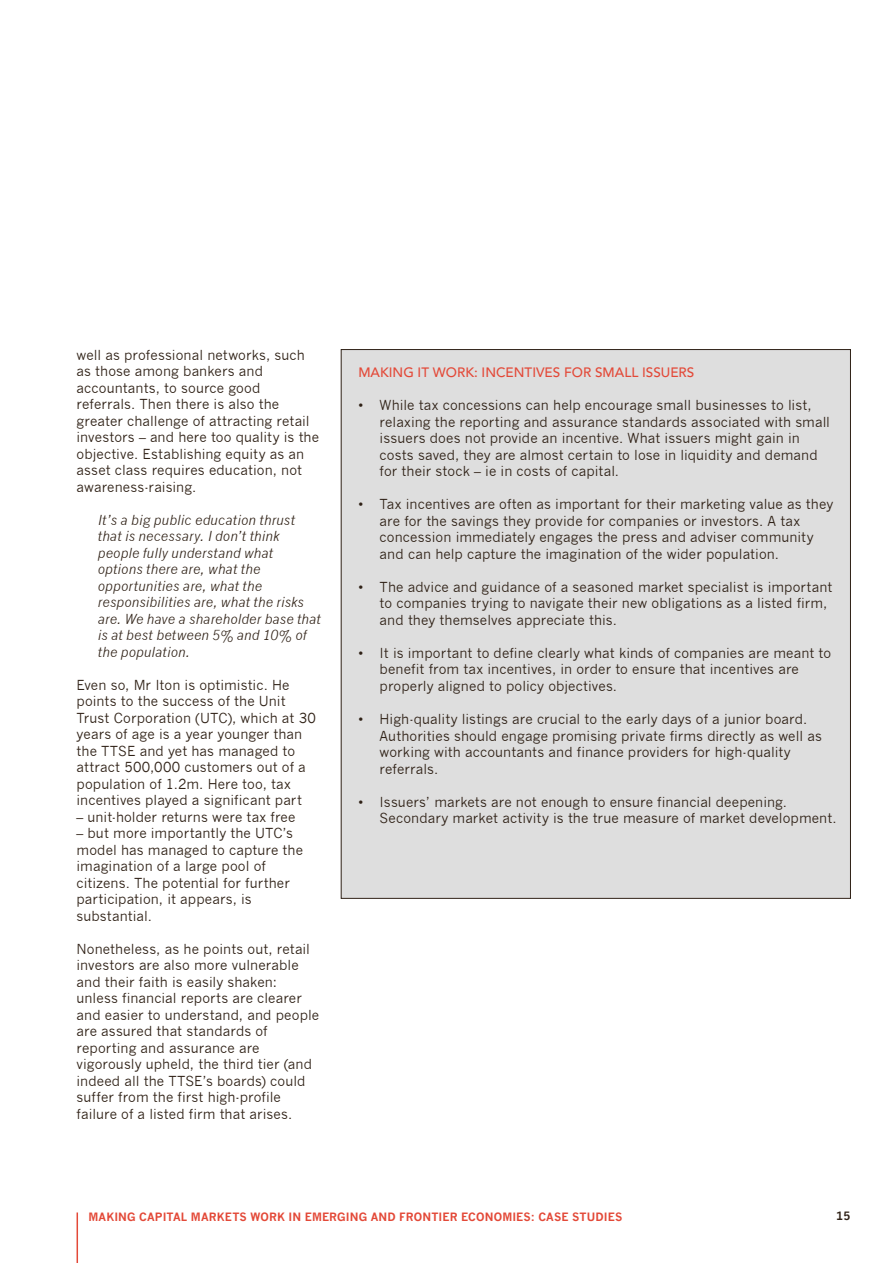
<style>
.page{position:relative;width:893px;height:1263px;background:#fff}
.page>*{position:absolute;margin:0;border:0;box-sizing:border-box;transform-origin:0 0}
.body_text{font:13.5px/16.5px "News Gothic";letter-spacing:.005em;color:#2f2116}
.body_text_-_quote{font:italic 13.5px/16.5px "News Gothic";letter-spacing:.005em;color:#2f2116}
.Heading_L2{font:500 13.5px "Avenir";color:#e34938}
.t1{font:700 11.25px "News Gothic";letter-spacing:.01em;color:#e34938}
.t2{font:700 11.25px "News Gothic";color:#2f2116}
</style>
<div class="page">
<hr style="left:77px;top:1212px;width:1px;height:51px;background:#e34938">
<div style="left:341px;top:350px;width:509px;height:548px;background:#dedede"></div>
<p class="body_text" style="left:77px;top:346px;width:244px">well as professional networks, such as those among bankers and accountants, to source good referrals. Then there is also the greater challenge of attracting retail investors – and here too quality is the objective. Establishing equity as an asset class requires education, not awareness-raising.</p>
<p class="body_text_-_quote" style="left:98px;top:511px;width:225px">It’s a big public education thrust that is necessary. I don’t think people fully understand what options there are, what the opportunities are, what the responsibilities are, what the risks are. We have a shareholder base that is at best between 5% and 10% of the population.</p>
<p class="body_text" style="left:77px;top:677px;width:241px">Even so, Mr Iton is optimistic. He points to the success of the Unit Trust Corporation (UTC), which at 30 years of age is a year younger than the TTSE and yet has managed to attract 500,000 customers out of a population of 1.2m. Here too, tax incentives played a significant part</p>
<p class="body_text" style="left:77px;top:809px;width:220px">– unit-holder returns were tax free</p>
<p class="body_text" style="left:77px;top:825px;width:228px">– but more importantly the UTC’s model has managed to capture the imagination of a large pool of citizens. The potential for further participation, it appears, is substantial.</p>
<p class="body_text" style="left:77px;top:941px;width:244px">Nonetheless, as he points out, retail investors are also more vulnerable and their faith is easily shaken: unless financial reports are clearer and easier to understand, and people are assured that standards of reporting and assurance are vigorously upheld, the third tier (and indeed all the TTSE’s boards) could suffer from the first high-profile failure of a listed firm that arises.</p>
<p class="Heading_L2" style="left:358px;top:365px;width:337px">MAKING IT WORK: INCENTIVES FOR SMALL ISSUERS</p>
<p class="body_text" style="left:380px;top:397px;width:452px;text-indent:-21px">• While tax concessions can help encourage small businesses to list, relaxing the reporting and assurance standards associated with small issuers does not provide an incentive. What issuers might gain in costs saved, they are almost certain to lose in liquidity and demand for their stock – ie in costs of capital.</p>
<p class="body_text" style="left:380px;top:496px;width:455px;text-indent:-21px">• Tax incentives are often as important for their marketing value as they are for the savings they provide for companies or investors. A tax concession immediately engages the press and adviser community and can help capture the imagination of the wider population.</p>
<p class="body_text" style="left:380px;top:579px;width:454px;text-indent:-21px">• The advice and guidance of a seasoned market specialist is important to companies trying to navigate their new obligations as a listed firm, and they themselves appreciate this.</p>
<p class="body_text" style="left:380px;top:645px;width:453px;text-indent:-21px">• It is important to define clearly what kinds of companies are meant to benefit from tax incentives, in order to ensure that incentives are properly aligned to policy objectives.</p>
<p class="body_text" style="left:380px;top:711px;width:444px;text-indent:-21px">• High-quality listings are crucial to the early days of a junior board.<br>Authorities should engage promising private firms directly as well as working with accountants and finance providers for high-quality referrals.</p>
<p class="body_text" style="left:380px;top:793px;width:458px;text-indent:-21px">• Issuers’ markets are not enough to ensure financial deepening.<br>Secondary market activity is the true measure of market development.</p>
<p class="t1" style="left:88px;top:1209px;width:536px">MAKING CAPITAL MARKETS WORK IN EMERGING AND FRONTIER ECONOMIES: CASE STUDIES</p>
<p class="t2" style="left:836px;top:1209px;width:16px">15</p>
</div>
